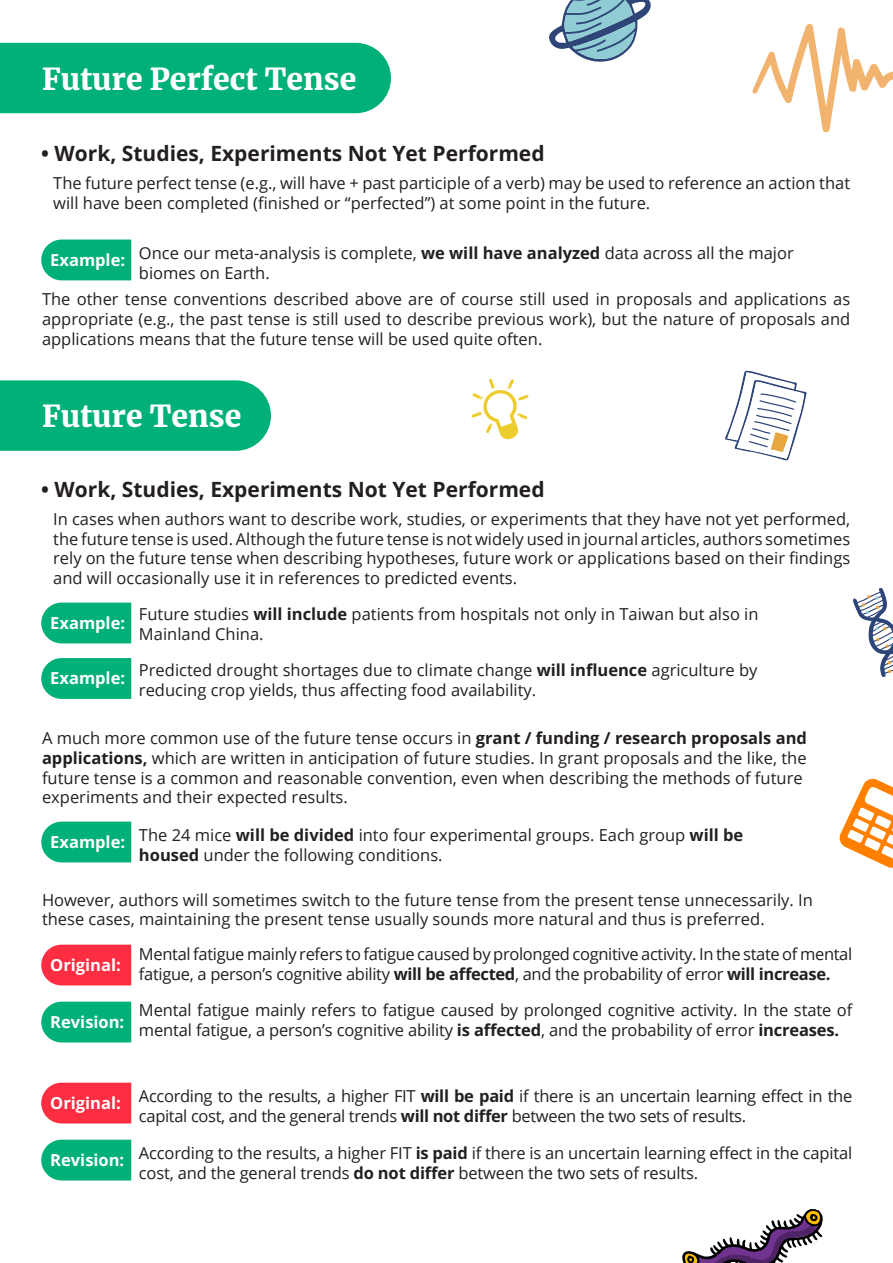
<style>
.page{position:relative;width:893px;height:1263px;background:#fff}
.page>*{position:absolute;margin:0;border:0;box-sizing:border-box;transform-origin:0 0}
.t1{font:900 30px "Merriweather";color:#fff}
.t2{font:700 21px "Open Sans";color:#231f20}
.t3{font:16.5px/19.8px "Open Sans";color:#231f20}
.t4{font:16.5px/19.8px "Open Sans";letter-spacing:-.02em;color:#231f20}
.t5{font:700 16.5px "Open Sans";color:#fff}
.s1{font-weight:700}
</style>
<div class="page">
<div style="left:0;top:43px;width:391px;height:70px;background:#00b079"></div>
<div style="left:0;top:380px;width:271px;height:71px;background:#00b079"></div>
<div style="left:41px;top:240px;width:90px;height:40px;background:#00b079"></div>
<div style="left:41px;top:603px;width:90px;height:40px;background:#00b079"></div>
<svg style="left:41px;top:658px;width:90px;height:41px;background:#0eb480"></svg>
<div style="left:41px;top:822px;width:90px;height:40px;background:#00b079"></div>
<div style="left:41px;top:945px;width:90px;height:40px;background:#ff2d41"></div>
<div style="left:41px;top:1083px;width:90px;height:40px;background:#ff2d41"></div>
<div style="left:41px;top:1002px;width:90px;height:40px;background:#00b079"></div>
<div style="left:41px;top:1140px;width:90px;height:40px;background:#00b079"></div>
<svg style="left:752px;top:24px;width:141px;height:109px"></svg>
<svg style="left:839px;top:779px;width:54px;height:89px"></svg>
<svg style="left:471px;top:379px;width:58px;height:61px"></svg>
<svg style="left:549px;top:0;width:102px;height:62px"></svg>
<svg style="left:725px;top:371px;width:82px;height:90px"></svg>
<svg style="left:853px;top:588px;width:40px;height:89px"></svg>
<svg style="left:682px;top:1209px;width:141px;height:54px"></svg>
<p class="t1" style="left:42px;top:58px;width:316px">Future Perfect Tense</p>
<p class="t2" style="left:41px;top:139px;width:505px">• Work, Studies, Experiments Not Yet Performed</p>
<p class="t3" style="left:53px;top:172px;width:798px">The future perfect tense (e.g., will have + past participle of a verb) may be used to reference an action that will have been completed (finished or “perfected”) at some point in the future.</p>
<p class="t5" style="left:50px;top:248px;width:76px">Example:</p>
<p class="t3" style="left:139px;top:243px;width:656px">Once our meta-analysis is complete, <span class="s1">we will have analyzed</span> data across all the major biomes on Earth.</p>
<p class="t3" style="left:42px;top:289px;width:810px;text-align:justify">The other tense conventions described above are of course still used in proposals and applications as appropriate (e.g., the past tense is still used to describe previous work), but the nature of proposals and applications means that the future tense will be used quite often.</p>
<p class="t1" style="left:42px;top:395px;width:201px">Future Tense</p>
<p class="t2" style="left:41px;top:475px;width:505px">• Work, Studies, Experiments Not Yet Performed</p>
<p class="t3" style="left:53px;top:508px;width:798px;text-align:justify">In cases when authors want to describe work, studies, or experiments that they have not yet performed, the future tense is used. Although the future tense is not widely used in journal articles, authors sometimes rely on the future tense when describing hypotheses, future work or applications based on their findings and will occasionally use it in references to predicted events.</p>
<p class="t5" style="left:50px;top:611px;width:76px">Example:</p>
<p class="t5" style="left:50px;top:667px;width:76px">Example:</p>
<p class="t3" style="left:139px;top:604px;width:621px">Future studies <span class="s1">will include</span> patients from hospitals not only in Taiwan but also in<br>Mainland China.</p>
<p class="t3" style="left:139px;top:660px;width:620px">Predicted drought shortages due to climate change <span class="s1">will influence</span> agriculture by reducing crop yields, thus affecting food availability.</p>
<p class="t3" style="left:42px;top:728px;width:766px">A much more common use of the future tense occurs in <span class="s1">grant / funding / research proposals and applications,</span> which are written in anticipation of future studies. In grant proposals and the like, the future tense is a common and reasonable convention, even when describing the methods of future experiments and their expected results.</p>
<p class="t5" style="left:50px;top:830px;width:76px">Example:</p>
<p class="t3" style="left:139px;top:825px;width:606px">The 24 mice <span class="s1">will be divided</span> into four experimental groups. Each group <span class="s1">will be housed</span> under the following conditions.</p>
<p class="t3" style="left:42px;top:889px;width:772px">However, authors will sometimes switch to the future tense from the present tense unnecessarily. In these cases, maintaining the present tense usually sounds more natural and thus is preferred.</p>
<p class="t5" style="left:50px;top:953px;width:72px">Original:</p>
<p class="t5" style="left:50px;top:1010px;width:76px">Revision:</p>
<p class="t4" style="left:139px;top:944px;width:715px">Mental fatigue mainly refers to fatigue caused by prolonged cognitive activity. In the state of mental fatigue, a person’s cognitive ability <span class="s1">will be affected</span>, and the probability of error <span class="s1">will increase.</span></p>
<p class="t3" style="left:139px;top:1000px;width:715px">Mental fatigue mainly refers to fatigue caused by prolonged cognitive activity. In the state of mental fatigue, a person’s cognitive ability <span class="s1">is affected</span>, and the probability of error <span class="s1">increases.</span></p>
<p class="t5" style="left:50px;top:1091px;width:72px">Original:</p>
<p class="t5" style="left:50px;top:1148px;width:76px">Revision:</p>
<p class="t4" style="left:139px;top:1085px;width:715px">According to the results, a higher FIT <span class="s1">will be paid</span> if there is an uncertain learning effect in the capital cost, and the general trends <span class="s1">will not differ</span> between the two sets of results.</p>
<p class="t3" style="left:139px;top:1143px;width:715px">According to the results, a higher FIT <span class="s1">is paid</span> if there is an uncertain learning effect in the capital cost, and the general trends <span class="s1">do not differ</span> between the two sets of results.</p>
</div>
